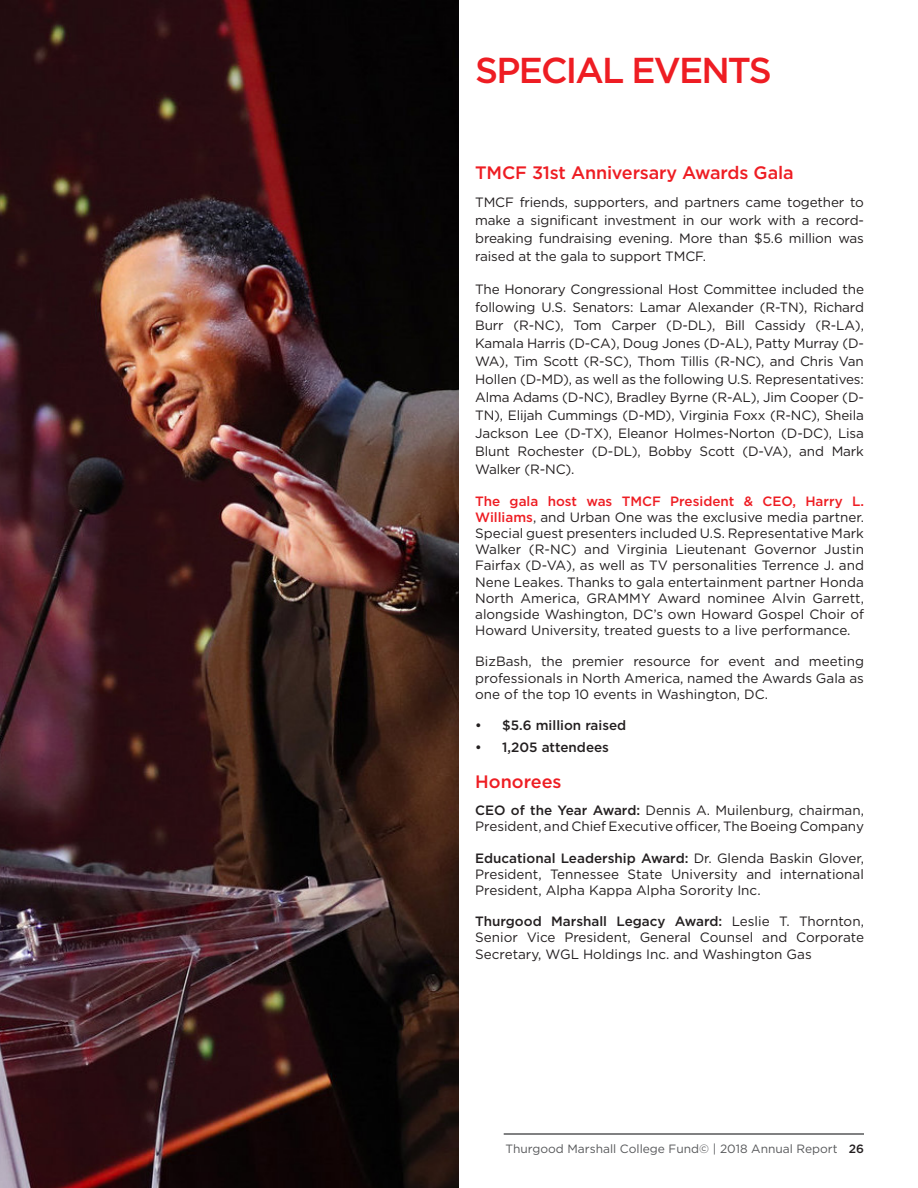
<style>
.page{position:relative;width:918px;height:1188px;background:#fff}
.page>*{position:absolute;margin:0;border:0;box-sizing:border-box;transform-origin:0 0}
.t1{font:500 36px "Gotham";letter-spacing:-.05em;color:#ee1d23}
.t2{font:500 18px "Gotham";letter-spacing:-.01em;color:#ee1d23}
.Body_1{font:13.5px/16.2px "Gotham";color:#231f20;text-align:justify}
.t3{font:500 13.5px "Gotham";color:#231f20}
.t4{font:12px "Gotham";color:#57585a}
.s1{font-weight:500;color:#ee1d23}
.s2{font-weight:500}
.s3{font-weight:500;color:#231f20}
</style>
<div class="page">
<hr style="left:504px;top:1133px;width:360px;height:2px;background:#57585a">
<img style="left:0;top:0;width:459px;height:1188px">
<h1 class="t1" style="left:475px;top:47px;width:298px">SPECIAL EVENTS</h1>
<h2 class="t2" style="left:475px;top:160px;width:320px">TMCF 31st Anniversary Awards Gala</h2>
<p class="Body_1" style="left:475px;top:193px;width:390px;line-height:18px">TMCF friends, supporters, and partners came together to make a significant investment in our work with a record&shy;breaking fundraising evening. More than $5.6 million was raised at the gala to support TMCF.</p>
<p class="Body_1" style="left:475px;top:280px;width:390px;line-height:18px">The Honorary Congressional Host Committee included the following U.S. Senators: Lamar Alexander (R-TN), Richard Burr (R-NC), Tom Carper (D-DL), Bill Cassidy (R-LA), Kamala Harris (D-CA), Doug Jones (D-AL), Patty Murray (D-WA), Tim Scott (R-SC), Thom Tillis (R-NC), and Chris Van Hollen (D-MD), as well as the following U.S. Representatives:<br>Alma Adams (D-NC), Bradley Byrne (R-AL), Jim Cooper (D-TN), Elijah Cummings (D-MD), Virginia Foxx (R-NC), Sheila Jackson Lee (D-TX), Eleanor Holmes-Norton (D-DC), Lisa Blunt Rochester (D-DL), Bobby Scott (D-VA), and Mark Walker (R-NC).</p>
<p class="Body_1" style="left:475px;top:492px;width:390px"><span class="s1">The gala host was TMCF President &amp; CEO, Harry L.<br>Williams</span>, and Urban One was the exclusive media partner.<br>Special guest presenters included U.S. Representative Mark Walker (R-NC) and Virginia Lieutenant Governor Justin Fairfax (D-VA), as well as TV personalities Terrence J. and Nene Leakes. Thanks to gala entertainment partner Honda North America, GRAMMY Award nominee Alvin Garrett, alongside Washington, DC’s own Howard Gospel Choir of Howard University, treated guests to a live performance.</p>
<p class="Body_1" style="left:475px;top:653px;width:390px">BizBash, the premier resource for event and meeting professionals in North America, named the Awards Gala as one of the top 10 events in Washington, DC.</p>
<p class="t3" style="left:475px;top:716px;width:153px">• $5.6 million raised</p>
<p class="t3" style="left:475px;top:738px;width:135px">• 1,205 attendees</p>
<h2 class="t2" style="left:475px;top:770px;width:88px">Honorees</h2>
<p class="Body_1" style="left:475px;top:802px;width:390px"><span class="s2">CEO of the Year Award:</span> Dennis A. Muilenburg, chairman,<br>President, and Chief Executive officer, The Boeing Company</p>
<p class="Body_1" style="left:475px;top:849px;width:390px"><span class="s2">Educational Leadership Award:</span> Dr. Glenda Baskin Glover, President, Tennessee State University and international President, Alpha Kappa Alpha Sorority Inc.</p>
<p class="Body_1" style="left:475px;top:913px;width:390px"><span class="s2">Thurgood Marshall Legacy Award:</span> Leslie T. Thornton, Senior Vice President, General Counsel and Corporate Secretary, WGL Holdings Inc. and Washington Gas</p>
<p class="t4" style="left:506px;top:1141px;width:360px">Thurgood Marshall College Fund© | 2018 Annual Report <span class="s3">26</span></p>
</div>
